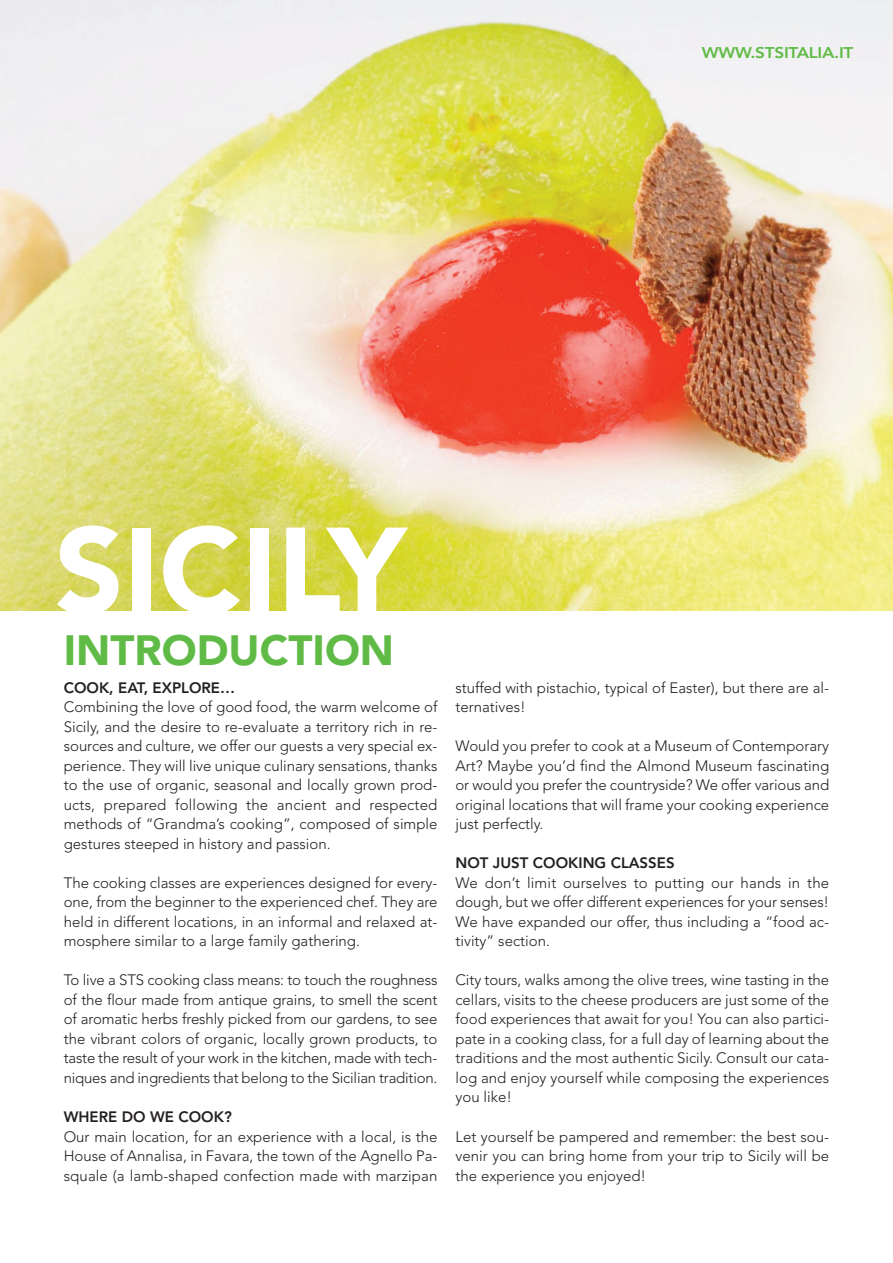
<style>
.page{position:relative;width:893px;height:1263px;background:#fff}
.page>*{position:absolute;margin:0;border:0;box-sizing:border-box;transform-origin:0 0}
.t1{font:900 120px "Avenir";color:#fff}
.t2{font:900 42px "Avenir";color:#60bb46}
.t3{font:800 15.45px "Avenir";letter-spacing:-.015em;color:#60bb46;scale:1.11 1}
.t4{font:300 15px/19.5px "Avenir";color:#231f20;text-align:justify}
.t5{font:800 15px "Avenir";color:#231f20}
</style>
<div class="page">
<img style="left:0;top:0;width:893px;height:611px">
<p class="t3" style="left:702px;top:46px;width:138px">WWW.STSITALIA.IT</p>
<h1 class="t1" style="left:55px;top:522px;width:352px">SICILY</h1>
<h2 class="t2" style="left:64px;top:633px;width:332px">INTRODUCTION</h2>
<p class="t5" style="left:64px;top:682px;width:173px">COOK, EAT, EXPLORE…</p>
<p class="t4" style="left:64px;top:699px;width:375px">Combining the love of good food, the warm welcome of Sicily, and the desire to re-evaluate a territory rich in re&shy;sources and culture, we offer our guests a very special ex&shy;perience. They will live unique culinary sensations, thanks to the use of organic, seasonal and locally grown prod&shy;ucts, prepared following the ancient and respected methods of “Grandma’s cooking”, composed of simple gestures steeped in history and passion.</p>
<p class="t4" style="left:64px;top:874px;width:375px">The cooking classes are experiences designed for every&shy;one, from the beginner to the experienced chef. They are held in different locations, in an informal and relaxed at&shy;mosphere similar to a large family gathering.</p>
<p class="t4" style="left:64px;top:972px;width:375px">To live a STS cooking class means: to touch the roughness of the flour made from antique grains, to smell the scent of aromatic herbs freshly picked from our gardens, to see the vibrant colors of organic, locally grown products, to taste the result of your work in the kitchen, made with tech&shy;niques and ingredients that belong to the Sicilian tradition.</p>
<p class="t5" style="left:64px;top:1111px;width:170px">WHERE DO WE COOK?</p>
<p class="t4" style="left:64px;top:1128px;width:375px">Our main location, for an experience with a local, is the House of Annalisa, in Favara, the town of the Agnello Pa&shy;squale (a lamb-shaped confection made with marzipan</p>
<p class="t4" style="left:455px;top:679px;width:375px">stuffed with pistachio, typical of Easter), but there are al&shy;ternatives!</p>
<p class="t4" style="left:455px;top:738px;width:375px">Would you prefer to cook at a Museum of Contemporary Art? Maybe you’d find the Almond Museum fascinating or would you prefer the countryside? We offer various and original locations that will frame your cooking experience just perfectly.</p>
<p class="t5" style="left:455px;top:857px;width:221px">NOT JUST COOKING CLASSES</p>
<p class="t4" style="left:455px;top:874px;width:375px">We don’t limit ourselves to putting our hands in the dough, but we offer different experiences for your senses!<br>We have expanded our offer, thus including a “food ac&shy;tivity” section.</p>
<p class="t4" style="left:455px;top:972px;width:375px">City tours, walks among the olive trees, wine tasting in the cellars, visits to the cheese producers are just some of the food experiences that await for you! You can also partici&shy;pate in a cooking class, for a full day of learning about the traditions and the most authentic Sicily. Consult our cata&shy;log and enjoy yourself while composing the experiences you like!</p>
<p class="t4" style="left:455px;top:1128px;width:375px">Let yourself be pampered and remember: the best sou&shy;venir you can bring home from your trip to Sicily will be the experience you enjoyed!</p>
</div>
